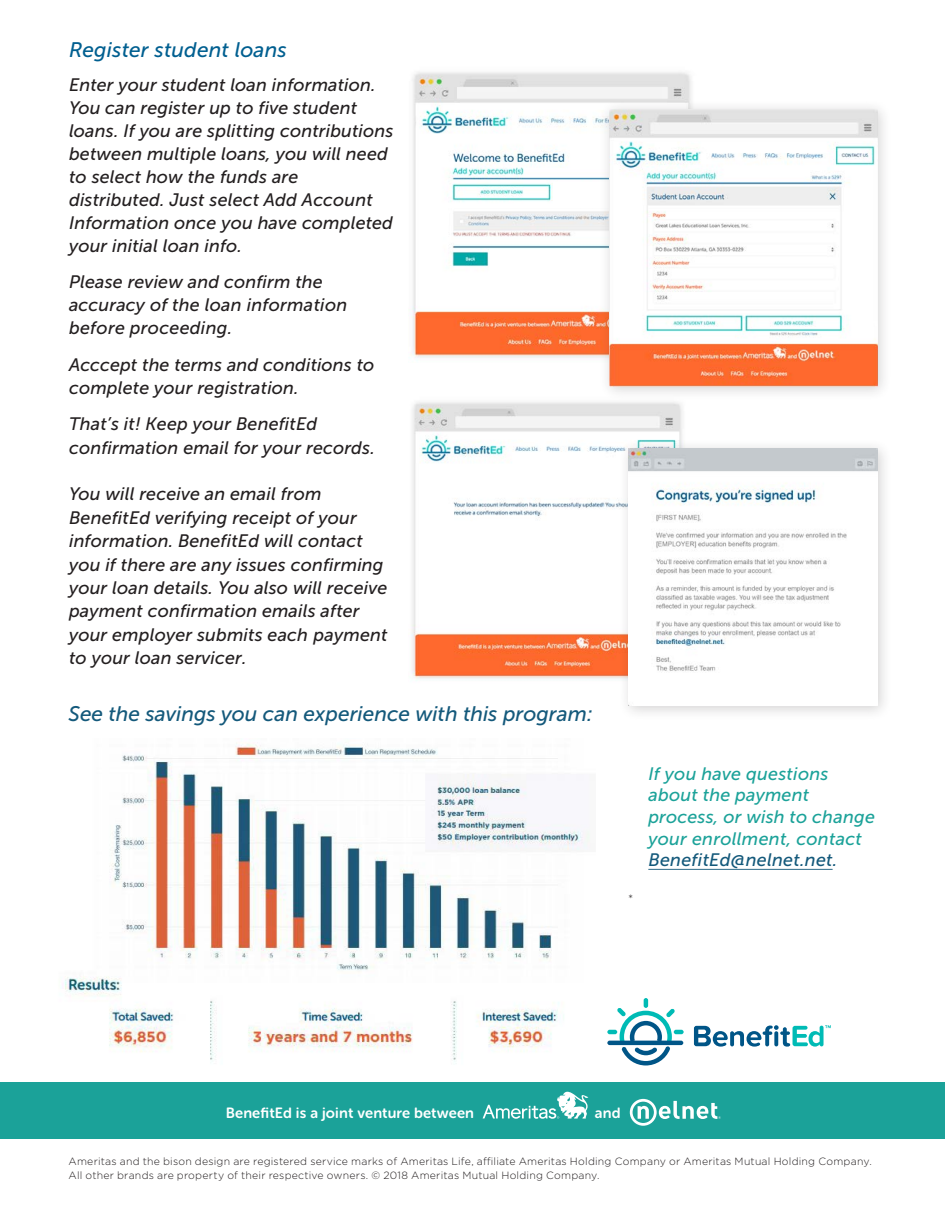
<style>
.page{position:relative;width:945px;height:1215px;background:#fff}
.page>*{position:absolute;margin:0;border:0;box-sizing:border-box;transform-origin:0 0}
.t1{font:italic 21px "Museo Sans 500";color:#14597b}
.t2{font:italic 21px "Museo Sans 500";letter-spacing:.005em;color:#005f90}
.t3{font:italic 18px/23px "Museo Sans 500";letter-spacing:.01em;color:#231f20}
.t4{font:italic 18px/21.6px "Museo Sans 500";letter-spacing:.015em;color:#1ba299}
.t5{font:italic 18px "Museo Sans 500";letter-spacing:.015em;color:#14597b}
.t6{font:14.7px "Museo Sans Rounded 700";letter-spacing:.01em;color:#fff}
.t7{font:300 12px "Gotham";color:#231f20}
.t8{font:300 10.5px/13.5px "Gotham";letter-spacing:.02em;color:#231f20}
</style>
<div class="page">
<img style="left:62px;top:744px;width:555px;height:318px">
<svg style="left:694px;top:1025px;width:137px;height:22px"></svg>
<hr style="left:607px;top:1041px;width:76px;height:4px;background:#005587;border-radius:2px">
<svg style="left:644px;top:998px;width:4px;height:10px"></svg>
<svg style="left:617px;top:1008px;width:58px;height:58px"></svg>
<hr style="left:607px;top:1030px;width:10px;height:4px;background:#00bbb5;border-radius:2px">
<hr style="left:674px;top:1030px;width:10px;height:4px;background:#00bbb5;border-radius:2px">
<hr style="left:648px;top:869px;width:185px;height:1px;background:#14597b">
<img style="left:410px;top:72px;width:281px;height:286px">
<div style="left:553px;top:182px;width:101px;height:26px;background:#fff"></div>
<div style="left:0;top:1083px;width:945px;height:56px;background:#1ba299"></div>
<svg style="left:630px;top:1099px;width:91px;height:27px"></svg>
<svg style="left:483px;top:1092px;width:105px;height:27px"></svg>
<img style="left:411px;top:402px;width:271px;height:279px">
<div style="left:618px;top:438px;width:274px;height:282px;background:#231f20;opacity:.2"></div>
<img style="left:628px;top:449px;width:250px;height:257px">
<div style="left:599px;top:99px;width:293px;height:302px;background:#231f20;opacity:.2"></div>
<img style="left:610px;top:110px;width:268px;height:276px">
<p class="t2" style="left:69px;top:38px;width:219px">Register student loans</p>
<p class="t3" style="left:69px;top:74px;width:326px">Enter your student loan information.<br>You can register up to five student loans. If you are splitting contributions between multiple loans, you will need to select how the funds are distributed. Just select Add Account Information once you have completed your initial loan info.</p>
<p class="t3" style="left:69px;top:271px;width:280px">Please review and confirm the accuracy of the loan information before proceeding.</p>
<p class="t3" style="left:69px;top:353px;width:307px">Acccept the terms and conditions to complete your registration.</p>
<p class="t3" style="left:69px;top:412px;width:307px;line-height:23.4px">That’s it! Keep your BenefitEd confirmation email for your records.</p>
<p class="t3" style="left:69px;top:483px;width:320px;line-height:23.4px">You will receive an email from BenefitEd verifying receipt of your information. BenefitEd will contact you if there are any issues confirming your loan details. You also will receive payment confirmation emails after your employer submits each payment to your loan servicer.</p>
<p class="t1" style="left:69px;top:702px;width:526px">See the savings you can experience with this program:</p>
<p class="t7" style="left:628px;top:892px;width:7px">*</p>
<p class="t4" style="left:648px;top:763px;width:228px">If you have questions about the payment process, or wish to change your enrollment, contact</p>
<p class="t5" style="left:648px;top:850px;width:191px">BenefitEd@nelnet.net.</p>
<p class="t6" style="left:226px;top:1105px;width:250px">BenefitEd is a joint venture between</p>
<p class="t6" style="left:595px;top:1105px;width:27px">and</p>
<p class="t8" style="left:69px;top:1154px;width:805px">Ameritas and the bison design are registered service marks of Ameritas Life, affiliate Ameritas Holding Company or Ameritas Mutual Holding Company.<br>All other brands are property of their respective owners. © 2018 Ameritas Mutual Holding Company.</p>
</div>
